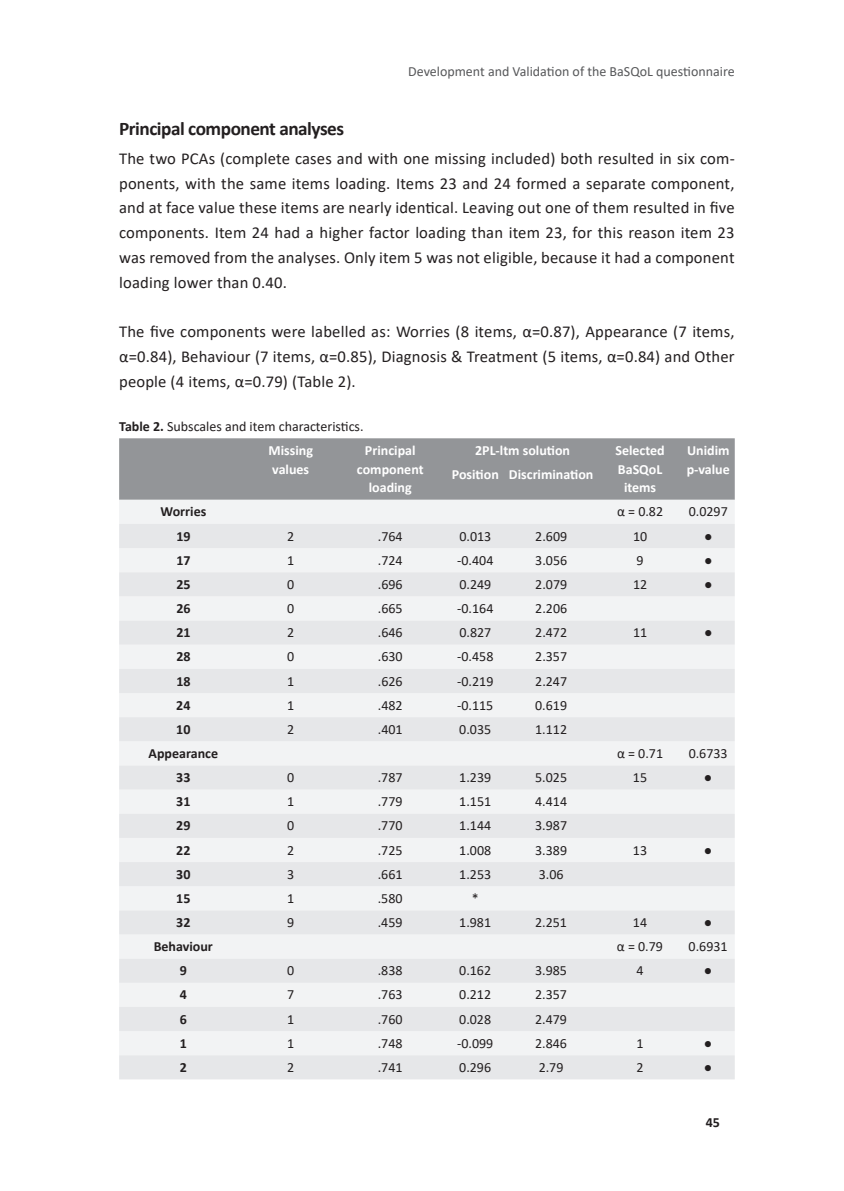
<style>
.page{position:relative;width:844px;height:1191px;background:#fff}
.page>*{position:absolute;margin:0;border:0;box-sizing:border-box;transform-origin:0 0}
.t1{font:700 19.25px "Calibri";letter-spacing:-.025em;color:#231f20}
.t2{font:16.62px/24.8px "Calibri";letter-spacing:.01em;color:#231f20;text-align:justify}
.t3{font:14px/23.6px "Calibri";color:#231f20}
.t4{font:700 14px/18.7px "Calibri";color:#fff;text-align:center}
.t5{font:700 14px "Calibri";color:#231f20}
.t6{font:14px "Calibri";color:#57585a}
.s1{font-weight:700}
.s2{font-weight:700;color:#fff}
</style>
<div class="page">
<div style="left:119px;top:438px;width:615px;height:62px;background:#939598"></div>
<div style="left:119px;top:500px;width:615px;height:24px;background:#f2f3f4"></div>
<svg style="left:119px;top:524px;width:615px;height:555px;fill:#e7e8ea"></svg>
<p class="t6" style="left:408px;top:62px;width:328px">Development and Validation of the BaSQoL questionnaire</p>
<p class="t1" style="left:119px;top:115px;width:226px">Principal component analyses</p>
<p class="t2" style="left:119px;top:145px;width:617px">The two PCAs (complete cases and with one missing included) both resulted in six com&shy;ponents, with the same items loading. Items 23 and 24 formed a separate component, and at face value these items are nearly identical. Leaving out one of them resulted in five components. Item 24 had a higher factor loading than item 23, for this reason item 23 was removed from the analyses. Only item 5 was not eligible, because it had a component loading lower than 0.40.</p>
<p class="t2" style="left:119px;top:319px;width:617px">The five components were labelled as: Worries (8 items, α=0.87), Appearance (7 items, α=0.84), Behaviour (7 items, α=0.85), Diagnosis &amp; Treatment (5 items, α=0.84) and Other people (4 items, α=0.79) (Table 2).</p>
<p class="t3" style="left:268px;top:414px;width:97px;text-indent:-149px"><span class="s1">Table 2.</span> Subscales and item characteristics.<br><span class="s2">Missing</span></p>
<p class="t4" style="left:272px;top:459px;width:38px">values</p>
<p class="t4" style="left:357px;top:441px;width:68px">Principal component loading</p>
<p class="t4" style="left:475px;top:441px;width:96px">2PL-ltm solution</p>
<p class="t4" style="left:615px;top:441px;width:51px">Selected<br>BaSQoL items</p>
<p class="t4" style="left:686px;top:441px;width:45px;text-align:left">Unidim p-value</p>
<p class="t4" style="left:451px;top:465px;width:143px">Position Discrimination</p>
<p class="t5" style="left:160px;top:502px;width:47px">Worries</p>
<p class="t3" style="left:617px;top:499px;width:48px">α = 0.82</p>
<p class="t3" style="left:688px;top:499px;width:41px">0.0297</p>
<p class="t5" style="left:176px;top:526px;width:16px">19</p>
<p class="t3" style="left:287px;top:524px;width:9px">2</p>
<p class="t3" style="left:378px;top:524px;width:26px">.764</p>
<p class="t3" style="left:459px;top:524px;width:33px">0.013</p>
<p class="t3" style="left:535px;top:524px;width:33px">2.609</p>
<p class="t3" style="left:633px;top:524px;width:16px">10</p>
<p class="t3" style="left:703px;top:524px;width:10px">●</p>
<p class="t5" style="left:176px;top:550px;width:16px">17</p>
<p class="t3" style="left:287px;top:548px;width:9px">1</p>
<p class="t3" style="left:378px;top:548px;width:26px">.724</p>
<p class="t3" style="left:457px;top:548px;width:38px">-0.404</p>
<p class="t3" style="left:535px;top:548px;width:33px">3.056</p>
<p class="t3" style="left:636px;top:548px;width:9px">9</p>
<p class="t3" style="left:703px;top:548px;width:10px">●</p>
<p class="t5" style="left:176px;top:574px;width:16px">25</p>
<p class="t3" style="left:287px;top:572px;width:9px">0</p>
<p class="t3" style="left:378px;top:572px;width:26px">.696</p>
<p class="t3" style="left:459px;top:572px;width:33px">0.249</p>
<p class="t3" style="left:535px;top:572px;width:33px">2.079</p>
<p class="t3" style="left:633px;top:572px;width:16px">12</p>
<p class="t3" style="left:703px;top:572px;width:10px">●</p>
<p class="t5" style="left:176px;top:598px;width:16px">26</p>
<p class="t3" style="left:287px;top:596px;width:9px">0</p>
<p class="t3" style="left:378px;top:596px;width:26px">.665</p>
<p class="t3" style="left:457px;top:596px;width:38px">-0.164</p>
<p class="t3" style="left:535px;top:596px;width:33px">2.206</p>
<p class="t5" style="left:176px;top:622px;width:16px">21</p>
<p class="t3" style="left:287px;top:620px;width:9px">2</p>
<p class="t3" style="left:378px;top:620px;width:26px">.646</p>
<p class="t3" style="left:459px;top:620px;width:33px">0.827</p>
<p class="t3" style="left:535px;top:620px;width:33px">2.472</p>
<p class="t3" style="left:633px;top:620px;width:16px">11</p>
<p class="t3" style="left:703px;top:620px;width:10px">●</p>
<p class="t5" style="left:176px;top:647px;width:16px">28</p>
<p class="t3" style="left:287px;top:644px;width:9px">0</p>
<p class="t3" style="left:378px;top:644px;width:26px">.630</p>
<p class="t3" style="left:457px;top:644px;width:38px">-0.458</p>
<p class="t3" style="left:535px;top:644px;width:33px">2.357</p>
<p class="t5" style="left:176px;top:671px;width:16px">18</p>
<p class="t3" style="left:287px;top:668px;width:9px">1</p>
<p class="t3" style="left:378px;top:668px;width:26px">.626</p>
<p class="t3" style="left:457px;top:668px;width:38px">-0.219</p>
<p class="t3" style="left:535px;top:668px;width:33px">2.247</p>
<p class="t5" style="left:176px;top:695px;width:16px">24</p>
<p class="t3" style="left:287px;top:693px;width:9px">1</p>
<p class="t3" style="left:378px;top:693px;width:26px">.482</p>
<p class="t3" style="left:457px;top:693px;width:38px">-0.115</p>
<p class="t3" style="left:535px;top:693px;width:33px">0.619</p>
<p class="t5" style="left:176px;top:719px;width:16px">10</p>
<p class="t3" style="left:287px;top:717px;width:9px">2</p>
<p class="t3" style="left:377px;top:717px;width:26px">.401</p>
<p class="t3" style="left:459px;top:717px;width:33px">0.035</p>
<p class="t3" style="left:535px;top:717px;width:33px">1.112</p>
<p class="t5" style="left:149px;top:743px;width:71px">Appearance</p>
<p class="t3" style="left:617px;top:741px;width:48px">α = 0.71</p>
<p class="t3" style="left:688px;top:741px;width:41px">0.6733</p>
<p class="t5" style="left:176px;top:767px;width:16px">33</p>
<p class="t3" style="left:287px;top:765px;width:9px">0</p>
<p class="t3" style="left:377px;top:765px;width:26px">.787</p>
<p class="t3" style="left:459px;top:765px;width:33px">1.239</p>
<p class="t3" style="left:535px;top:765px;width:33px">5.025</p>
<p class="t3" style="left:632px;top:765px;width:16px">15</p>
<p class="t3" style="left:703px;top:765px;width:10px">●</p>
<p class="t5" style="left:176px;top:791px;width:16px">31</p>
<p class="t3" style="left:287px;top:789px;width:9px">1</p>
<p class="t3" style="left:377px;top:789px;width:26px">.779</p>
<p class="t3" style="left:459px;top:789px;width:33px">1.151</p>
<p class="t3" style="left:535px;top:789px;width:33px">4.414</p>
<p class="t5" style="left:176px;top:816px;width:16px">29</p>
<p class="t3" style="left:287px;top:813px;width:9px">0</p>
<p class="t3" style="left:377px;top:813px;width:26px">.770</p>
<p class="t3" style="left:459px;top:813px;width:33px">1.144</p>
<p class="t3" style="left:535px;top:813px;width:33px">3.987</p>
<p class="t5" style="left:176px;top:840px;width:16px">22</p>
<p class="t3" style="left:287px;top:837px;width:9px">2</p>
<p class="t3" style="left:377px;top:837px;width:26px">.725</p>
<p class="t3" style="left:459px;top:837px;width:33px">1.008</p>
<p class="t3" style="left:535px;top:837px;width:33px">3.389</p>
<p class="t3" style="left:632px;top:837px;width:16px">13</p>
<p class="t3" style="left:703px;top:837px;width:10px">●</p>
<p class="t5" style="left:176px;top:864px;width:16px">30</p>
<p class="t3" style="left:287px;top:862px;width:9px">3</p>
<p class="t3" style="left:377px;top:862px;width:26px">.661</p>
<p class="t3" style="left:459px;top:862px;width:33px">1.253</p>
<p class="t3" style="left:538px;top:862px;width:26px">3.06</p>
<p class="t5" style="left:176px;top:888px;width:16px">15</p>
<p class="t3" style="left:287px;top:886px;width:9px">1</p>
<p class="t3" style="left:377px;top:886px;width:26px">.580</p>
<p class="t3" style="left:471px;top:886px;width:8px">*</p>
<p class="t5" style="left:176px;top:912px;width:16px">32</p>
<p class="t3" style="left:287px;top:910px;width:9px">9</p>
<p class="t3" style="left:377px;top:910px;width:26px">.459</p>
<p class="t3" style="left:459px;top:910px;width:33px">1.981</p>
<p class="t3" style="left:535px;top:910px;width:33px">2.251</p>
<p class="t3" style="left:632px;top:910px;width:16px">14</p>
<p class="t3" style="left:703px;top:910px;width:10px">●</p>
<p class="t5" style="left:154px;top:936px;width:61px">Behaviour</p>
<p class="t3" style="left:616px;top:934px;width:48px">α = 0.79</p>
<p class="t3" style="left:688px;top:934px;width:41px">0.6931</p>
<p class="t5" style="left:180px;top:960px;width:9px">9</p>
<p class="t3" style="left:287px;top:958px;width:9px">0</p>
<p class="t3" style="left:377px;top:958px;width:26px">.838</p>
<p class="t3" style="left:459px;top:958px;width:33px">0.162</p>
<p class="t3" style="left:535px;top:958px;width:33px">3.985</p>
<p class="t3" style="left:636px;top:958px;width:9px">4</p>
<p class="t3" style="left:703px;top:958px;width:10px">●</p>
<p class="t5" style="left:180px;top:984px;width:9px">4</p>
<p class="t3" style="left:287px;top:982px;width:9px">7</p>
<p class="t3" style="left:377px;top:982px;width:26px">.763</p>
<p class="t3" style="left:459px;top:982px;width:33px">0.212</p>
<p class="t3" style="left:535px;top:982px;width:33px">2.357</p>
<p class="t5" style="left:180px;top:1009px;width:9px">6</p>
<p class="t3" style="left:287px;top:1006px;width:9px">1</p>
<p class="t3" style="left:377px;top:1006px;width:26px">.760</p>
<p class="t3" style="left:459px;top:1006px;width:33px">0.028</p>
<p class="t3" style="left:535px;top:1006px;width:33px">2.479</p>
<p class="t5" style="left:180px;top:1033px;width:9px">1</p>
<p class="t3" style="left:287px;top:1030px;width:9px">1</p>
<p class="t3" style="left:377px;top:1030px;width:26px">.748</p>
<p class="t3" style="left:457px;top:1030px;width:38px">-0.099</p>
<p class="t3" style="left:535px;top:1030px;width:33px">2.846</p>
<p class="t3" style="left:636px;top:1030px;width:9px">1</p>
<p class="t3" style="left:703px;top:1030px;width:10px">●</p>
<p class="t5" style="left:180px;top:1057px;width:9px">2</p>
<p class="t3" style="left:287px;top:1055px;width:9px">2</p>
<p class="t3" style="left:377px;top:1055px;width:26px">.741</p>
<p class="t3" style="left:459px;top:1055px;width:33px">0.296</p>
<p class="t3" style="left:538px;top:1055px;width:26px">2.79</p>
<p class="t3" style="left:636px;top:1055px;width:9px">2</p>
<p class="t3" style="left:703px;top:1055px;width:10px">●</p>
<p class="t5" style="left:705px;top:1112px;width:16px">45</p>
</div>
